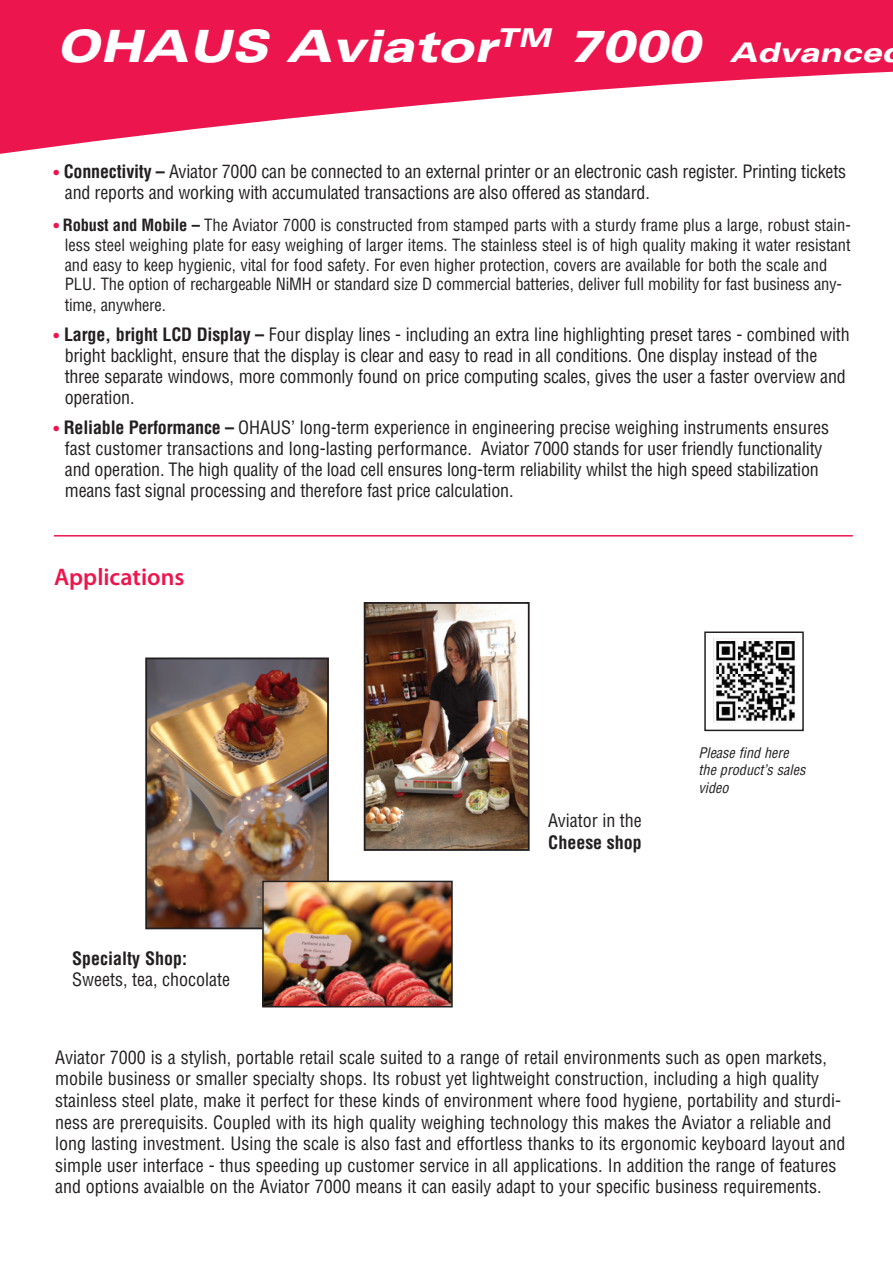
<style>
.page{position:relative;width:893px;height:1263px;background:#fff}
.page>*{position:absolute;margin:0;border:0;box-sizing:border-box;transform-origin:0 0}
.t1{font:italic 900 expanded 44.55px "Univers";color:#fff}
.Interior_Paragraph_H{font:600 24px "Myriad Pro";color:#ed154e}
.Call_Out_Text{font:condensed 18px/21.6px "Helvetica";color:#231f20}
.Interior_Body_Copy{font:condensed 18px/21px "Helvetica";letter-spacing:-.01em;color:#231f20}
.Call_Out_Text-2{font:700 condensed 18px "Helvetica";color:#231f20}
.Interior_Body_Copy-2{font:condensed 16.5px/20.1px "Helvetica";letter-spacing:-.005em;color:#231f20}
.Call_Out_Text-3{font:italic condensed 14.25px/17.1px "Helvetica";color:#231f20}
.s1{font-size:27px}
.s2{font-family:"Myriad Pro";font-weight:700;font-stretch:normal;font-size:21px;color:#ed154e}
.s3{font-weight:700}
</style>
<div class="page">
<img style="left:148px;top:660px;width:178px;height:266px">
<div style="left:145px;top:657px;width:184px;height:272px;border:2px solid #231f20"></div>
<svg style="left:0;top:0;width:893px;height:154px;fill:#ed154e"></svg>
<hr style="left:54px;top:535px;width:799px;height:1px;background:#ed154e">
<img style="left:367px;top:605px;width:160px;height:243px">
<div style="left:364px;top:602px;width:166px;height:249px;border:2px solid #231f20"></div>
<img style="left:265px;top:884px;width:185px;height:120px">
<div style="left:262px;top:881px;width:191px;height:126px;border:2px solid #231f20"></div>
<img style="left:713px;top:639px;width:83px;height:83px">
<div style="left:704px;top:631px;width:100px;height:100px;border:2px solid #231f20"></div>
<p class="t1" style="left:57px;top:20px;width:826px">OHAUS Aviator<sup>TM</sup> 7000 <span class="s1">Advance</span></p>
<p class="Call_Out_Text" style="left:65px;top:161px;width:783px;line-height:21px;text-indent:-12px"><span class="s2">•</span> <span class="s3">Connectivity –</span> Aviator 7000 can be connected to an external printer or an electronic cash register. Printing tickets and reports and working with accumulated transactions are also offered as standard.</p>
<p class="Interior_Body_Copy-2" style="left:65px;top:215px;width:788px;text-indent:-12px"><span class="s2">•</span> <span class="s3">Robust and Mobile –</span> The Aviator 7000 is constructed from stamped parts with a sturdy frame plus a large, robust stain&shy;less steel weighing plate for easy weighing of larger items. The stainless steel is of high quality making it water resistant and easy to keep hygienic, vital for food safety. For even higher protection, covers are available for both the scale and PLU. The option of rechargeable NiMH or standard size D commercial batteries, deliver full mobility for fast business any&shy;time, anywhere.</p>
<p class="Interior_Body_Copy" style="left:65px;top:324px;width:786px;text-indent:-12px"><span class="s2">•</span> <span class="s3">Large, bright LCD Display –</span> Four display lines - including an extra line highlighting preset tares - combined with bright backlight, ensure that the display is clear and easy to read in all conditions. One display instead of the three separate windows, more commonly found on price computing scales, gives the user a faster overview and operation.</p>
<p class="Call_Out_Text" style="left:65px;top:416px;width:766px;line-height:21px;text-indent:-12px"><span class="s2">•</span> <span class="s3">Reliable Performance –</span> OHAUS’ long-term experience in engineering precise weighing instruments ensures fast customer transactions and long-lasting performance. Aviator 7000 stands for user friendly functionality and operation. The high quality of the load cell ensures long-term reliability whilst the high speed stabilization means fast signal processing and therefore fast price calculation.</p>
<p class="Interior_Paragraph_H" style="left:54px;top:562px;width:132px">Applications</p>
<p class="Call_Out_Text-2" style="left:72px;top:947px;width:116px">Specialty Shop:</p>
<p class="Call_Out_Text" style="left:72px;top:968px;width:159px">Sweets, tea, chocolate</p>
<p class="Call_Out_Text" style="left:548px;top:810px;width:95px">Aviator in the</p>
<p class="Call_Out_Text-2" style="left:548px;top:831px;width:95px">Cheese shop</p>
<p class="Call_Out_Text-3" style="left:699px;top:744px;width:108px">Please find here the product’s sales video</p>
<p class="Call_Out_Text" style="left:55px;top:1046px;width:792px">Aviator 7000 is a stylish, portable retail scale suited to a range of retail environments such as open markets, mobile business or smaller specialty shops. Its robust yet lightweight construction, including a high quality stainless steel plate, make it perfect for these kinds of environment where food hygiene, portability and sturdi&shy;ness are prerequisits. Coupled with its high quality weighing technology this makes the Aviator a reliable and long lasting investment. Using the scale is also fast and effortless thanks to its ergonomic keyboard layout and simple user interface - thus speeding up customer service in all applications. In addition the range of features and options avaialble on the Aviator 7000 means it can easily adapt to your specific business requirements.</p>
</div>
